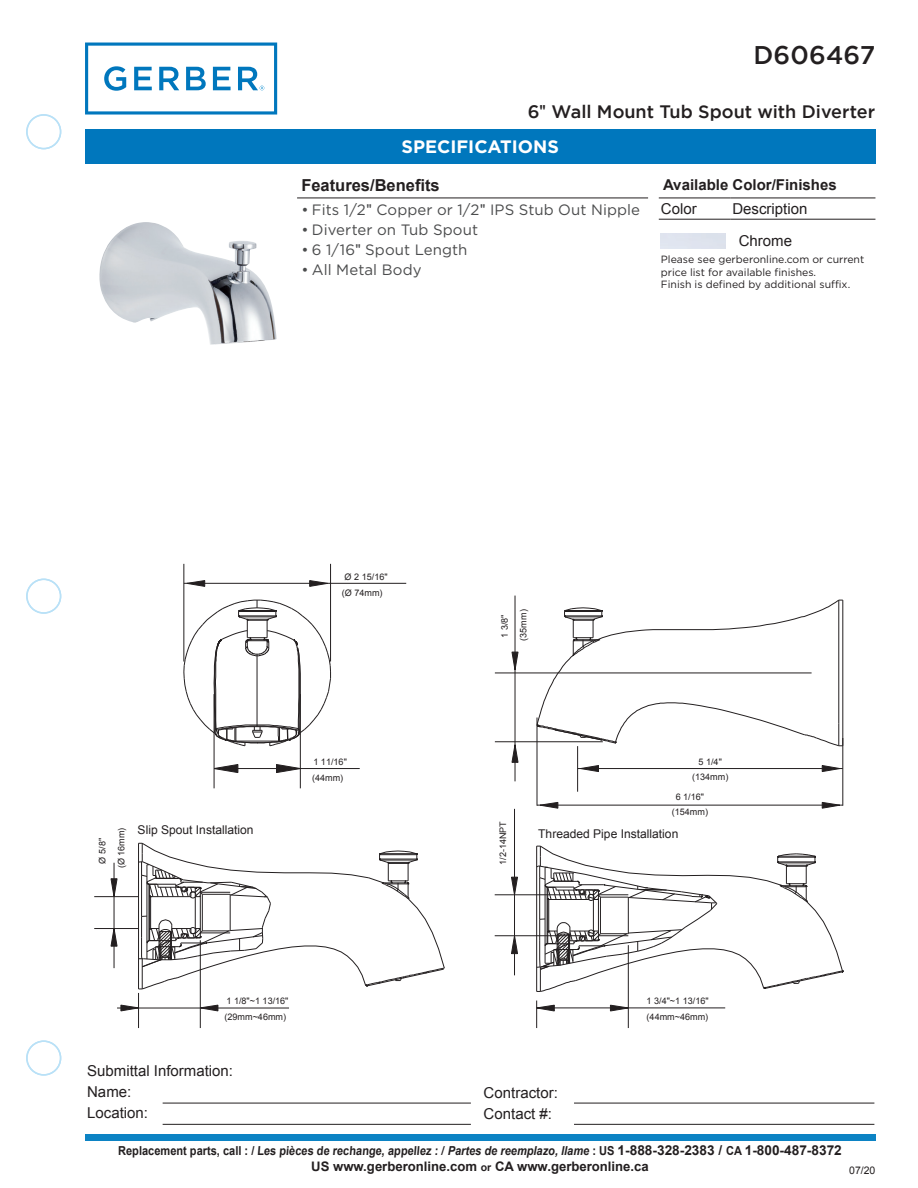
<style>
.page{position:relative;width:918px;height:1188px;background:#fff}
.page>*{position:absolute;margin:0;border:0;box-sizing:border-box;transform-origin:0 0}
.D_title_description{font:500 25.5px "Gotham";letter-spacing:.005em;color:#231f20}
.D_title_description-2{font:500 18px "Gotham";color:#231f20}
.t1{font:700 18px "Gotham";color:#fff}
.t2{font:700 16.5px "Arial";color:#231f20}
.t3{font:15px "Gotham";letter-spacing:.01em;color:#4b4c4d}
.t4{font:15px/21.3px "Arial";color:#231f20}
.t5{font:700 15px "Arial";color:#231f20}
.t6{font:700 13.2px "Arial";color:#231f20}
.t7{font:700 12.3px "Arial";color:#231f20;scale:.89 1}
.t8{font:12px "Arial";color:#231f20}
.inner_page_Maintenan{font:10.5px/12.6px "Gotham";color:#231f20}
.t9{font:10.5px "Arial";color:#231f20}
.t10{font:9px/15.1px "Arial";color:#231f20;text-align:center}
.s1{font-family:"Arial";font-weight:400}
.s2{font-family:"Arial"}
.s3{font-style:italic}
.s4{font-size:13.65px}
.s5{font-size:10.5px}
</style>
<div class="page">
<div style="left:26px;top:114px;width:35px;height:35px;border:2px solid #b9e1f7;border-radius:50%"></div>
<div style="left:26px;top:1040px;width:35px;height:36px;border:2px solid #b9e1f7;border-radius:50%"></div>
<div style="left:26px;top:579px;width:35px;height:35px;border:2px solid #b9e1f7;border-radius:50%"></div>
<div style="left:85px;top:1135px;width:790px;height:6px;background:#0c83c4"></div>
<svg style="left:85px;top:43px;width:192px;height:72px"></svg>
<hr style="left:163px;top:1103px;width:308px;height:1px;background:#231f20">
<hr style="left:574px;top:1103px;width:300px;height:1px;background:#231f20">
<hr style="left:163px;top:1124px;width:308px;height:1px;background:#231f20">
<hr style="left:574px;top:1124px;width:300px;height:1px;background:#231f20">
<div style="left:85px;top:130px;width:790px;height:34px;background:#0077bd"></div>
<hr style="left:659px;top:198px;width:71px;height:1px;background:#231f20">
<hr style="left:730px;top:198px;width:145px;height:1px;background:#231f20">
<hr style="left:659px;top:219px;width:71px;height:1px;background:#231f20">
<hr style="left:730px;top:219px;width:145px;height:1px;background:#231f20">
<svg style="left:822px;top:802px;width:18px;height:7px"></svg>
<svg style="left:539px;top:802px;width:19px;height:7px"></svg>
<svg style="left:215px;top:764px;width:23px;height:9px"></svg>
<svg style="left:276px;top:764px;width:24px;height:9px"></svg>
<svg style="left:822px;top:765px;width:18px;height:7px"></svg>
<svg style="left:580px;top:765px;width:19px;height:7px"></svg>
<svg style="left:511px;top:877px;width:7px;height:18px"></svg>
<svg style="left:511px;top:936px;width:7px;height:18px"></svg>
<svg style="left:610px;top:1005px;width:18px;height:7px"></svg>
<svg style="left:201px;top:1005px;width:17px;height:6px"></svg>
<svg style="left:120px;top:1005px;width:18px;height:6px"></svg>
<svg style="left:110px;top:878px;width:8px;height:18px"></svg>
<svg style="left:110px;top:929px;width:8px;height:18px"></svg>
<svg style="left:186px;top:580px;width:19px;height:7px"></svg>
<svg style="left:309px;top:580px;width:19px;height:7px"></svg>
<svg style="left:511px;top:744px;width:8px;height:19px"></svg>
<svg style="left:511px;top:652px;width:8px;height:18px"></svg>
<hr style="left:214px;top:768px;width:146px;height:1px;background:#231f20">
<hr style="left:184px;top:583px;width:222px;height:1px;background:#231f20">
<hr style="left:184px;top:564px;width:1px;height:98px;background:#231f20">
<hr style="left:214px;top:694px;width:1px;height:94px;background:#231f20">
<hr style="left:300px;top:694px;width:1px;height:94px;background:#231f20">
<hr style="left:330px;top:564px;width:1px;height:98px;background:#231f20">
<hr style="left:514px;top:809px;width:1px;height:166px;background:#231f20">
<svg style="left:536px;top:1001px;width:19px;height:27px"></svg>
<hr style="left:537px;top:1008px;width:188px;height:1px;background:#231f20">
<hr style="left:628px;top:945px;width:1px;height:83px;background:#231f20">
<hr style="left:495px;top:935px;width:92px;height:1px;background:#231f20">
<hr style="left:495px;top:895px;width:92px;height:1px;background:#231f20">
<hr style="left:114px;top:863px;width:1px;height:105px;background:#231f20">
<hr style="left:138px;top:993px;width:1px;height:35px;background:#231f20">
<hr style="left:117px;top:1008px;width:172px;height:1px;background:#231f20">
<hr style="left:200px;top:940px;width:1px;height:88px;background:#231f20">
<hr style="left:94px;top:928px;width:45px;height:1px;background:#231f20">
<hr style="left:94px;top:896px;width:45px;height:1px;background:#231f20">
<hr style="left:537px;top:805px;width:306px;height:1px;background:#231f20">
<hr style="left:578px;top:768px;width:265px;height:1px;background:#231f20">
<hr style="left:495px;top:742px;width:108px;height:1px;background:#231f20">
<hr style="left:495px;top:673px;width:317px;height:1px;background:#231f20">
<hr style="left:515px;top:596px;width:1px;height:185px;background:#231f20">
<hr style="left:537px;top:718px;width:1px;height:88px;background:#231f20">
<hr style="left:577px;top:746px;width:1px;height:46px;background:#231f20">
<hr style="left:843px;top:738px;width:1px;height:68px;background:#231f20">
<hr style="left:138px;top:843px;width:1px;height:146px;background:#231f20">
<hr style="left:843px;top:600px;width:1px;height:146px;background:#231f20">
<svg style="left:536px;top:845px;width:307px;height:147px"></svg>
<svg style="left:139px;top:843px;width:306px;height:147px"></svg>
<svg style="left:184px;top:600px;width:147px;height:150px"></svg>
<svg style="left:536px;top:599px;width:307px;height:148px"></svg>
<hr style="left:297px;top:198px;width:351px;height:1px;background:#231f20">
<img style="left:99px;top:222px;width:178px;height:123px">
<p class="D_title_description" style="left:754px;top:41px;width:123px">D606467</p>
<p class="D_title_description-2" style="left:528px;top:102px;width:349px">6<span class="s1">"</span> Wall Mount Tub Spout with Diverter</p>
<h2 class="t1" style="left:402px;top:136px;width:159px">SPECIFICATIONS</h2>
<p class="t2" style="left:301px;top:174px;width:140px">Features/Benefits</p>
<p class="t3" style="left:301px;top:201px;width:340px">• Fits 1/2<span class="s2">"</span> Copper or 1/2<span class="s2">"</span> IPS Stub Out Nipple</p>
<p class="t3" style="left:301px;top:222px;width:178px">• Diverter on Tub Spout</p>
<p class="t3" style="left:301px;top:242px;width:168px">• 6 1/16<span class="s2">"</span> Spout Length</p>
<p class="t3" style="left:301px;top:262px;width:122px">• All Metal Body</p>
<p class="t5" style="left:663px;top:174px;width:175px">Available Color/Finishes</p>
<p class="t4" style="left:661px;top:198px;width:37px">Color</p>
<p class="t4" style="left:732px;top:198px;width:77px">Description</p>
<p class="t4" style="left:739px;top:230px;width:55px">Chrome</p>
<p class="inner_page_Maintenan" style="left:661px;top:253px;width:205px">Please see gerberonline.com or current price list for available finishes.</p>
<p class="inner_page_Maintenan" style="left:661px;top:278px;width:191px">Finish is defined by additional suffix.</p>
<p class="t10" style="left:342px;top:569px;width:47px;line-height:15.9px">Ø 2 15/16" (Ø 74mm)</p>
<p class="t10" style="left:495px;top:641px;width:33px;line-height:18.8px;rotate:-90deg">1 3/8" (35mm)</p>
<p class="t10" style="left:93px;top:868px;width:42px;line-height:18.8px;text-align:left;text-indent:5px;rotate:-90deg">Ø 5/8" (Ø 16mm)</p>
<p class="t10" style="left:312px;top:753px;width:36px;line-height:16.8px;text-align:left">1 11/16" (44mm)</p>
<p class="t10" style="left:692px;top:754px;width:38px">5 1/4" (134mm)</p>
<p class="t10" style="left:495px;top:865px;width:45px;rotate:-90deg">1/2-14NPT</p>
<p class="t10" style="left:672px;top:790px;width:38px">6 1/16" (154mm)</p>
<p class="t8" style="left:138px;top:822px;width:117px">Slip Spout Installation</p>
<p class="t8" style="left:538px;top:826px;width:142px">Threaded Pipe Installation</p>
<p class="t10" style="left:225px;top:993px;width:66px;line-height:15.6px;text-align:left">1 1/8"~1 13/16" (29mm~46mm)</p>
<p class="t10" style="left:647px;top:993px;width:64px;line-height:15.6px;text-align:left">1 3/4"~1 13/16" (44mm~46mm)</p>
<h3 class="t4" style="left:87px;top:1060px;width:147px">Submittal Information:<br>Name:</h3>
<h3 class="t4" style="left:484px;top:1082px;width:76px">Contractor:</h3>
<h3 class="t4" style="left:87px;top:1102px;width:62px">Location:</h3>
<h3 class="t4" style="left:484px;top:1103px;width:70px">Contact #:</h3>
<h3 class="t7" style="left:118px;top:1143px;width:815px">Replacement parts, call : / Les pièces de rechange, appellez : / <span class="s3">Partes de reemplazo, llame</span> : US <span class="s4">1-888-328-2383 /</span> CA <span class="s4">1-800-487-8372</span></h3>
<h3 class="t6" style="left:311px;top:1158px;width:339px">US www.gerberonline.com <span class="s5">or</span> CA www.gerberonline.ca</h3>
<p class="t9" style="left:849px;top:1163px;width:28px">07/20</p>
</div>
